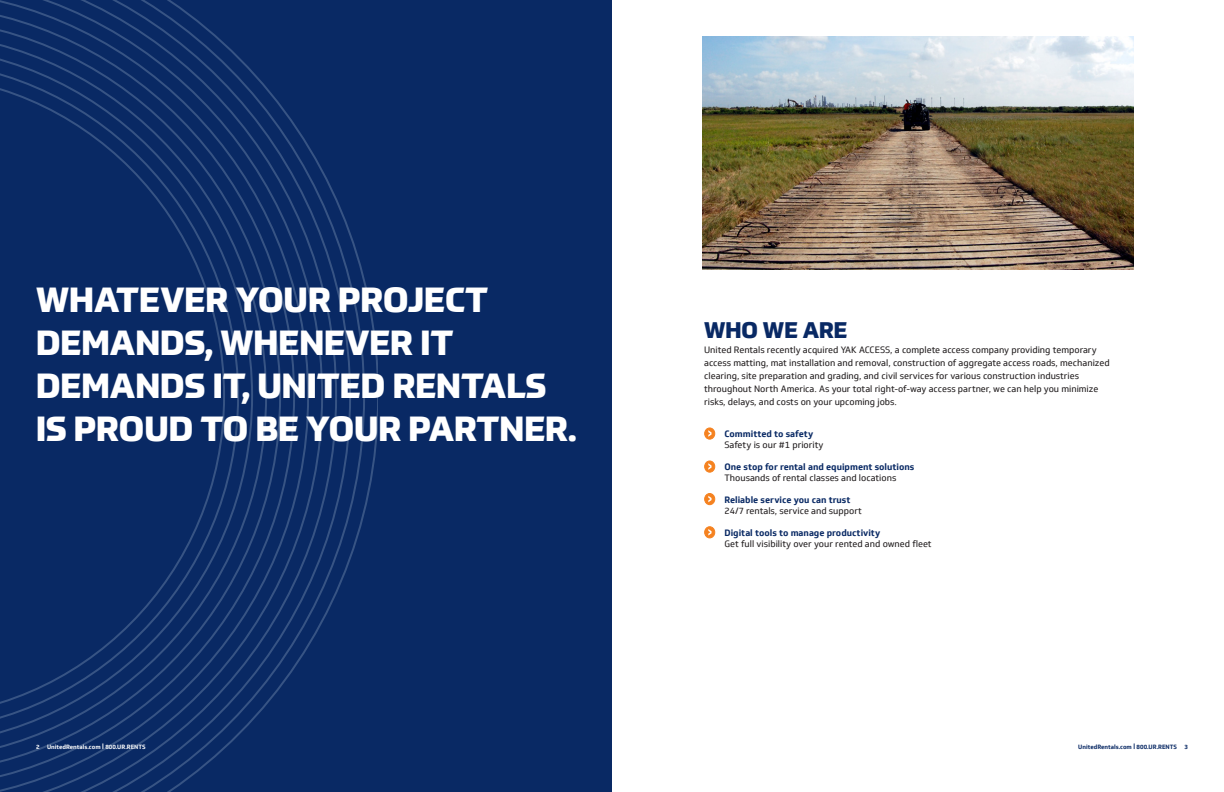
<style>
.page{position:relative;width:1224px;height:792px;background:#fff}
.page>*{position:absolute;margin:0;border:0;box-sizing:border-box;transform-origin:0 0}
.t1{font:800 34px/43px "Prometo";color:#fff}
.t2{font:800 22px "Prometo";color:#092964}
.t3{font:9px/13px "Soleto";color:#231f20}
.t4{font:700 9px "Soleto";color:#092964}
.t5{font:700 6px "Soleto";color:#fff}
.t6{font:700 6px "Soleto";color:#092964}
</style>
<div class="page">
<div style="left:0;top:0;width:612px;height:792px;background:#092964"></div>
<svg style="left:0;top:0;width:378px;height:792px"></svg>
<div style="left:705px;top:428px;width:10px;height:11px;background:#f58220;border-radius:50%"></div>
<div style="left:704px;top:427px;width:11px;height:13px;border:1px solid #f58220;border-radius:50%"></div>
<svg style="left:708px;top:430px;width:4px;height:7px"></svg>
<div style="left:705px;top:461px;width:10px;height:11px;background:#f58220;border-radius:50%"></div>
<div style="left:704px;top:461px;width:11px;height:12px;border:1px solid #f58220;border-radius:50%"></div>
<svg style="left:708px;top:463px;width:4px;height:7px"></svg>
<div style="left:705px;top:494px;width:10px;height:11px;background:#f58220;border-radius:50%"></div>
<div style="left:704px;top:493px;width:11px;height:12px;border:1px solid #f58220;border-radius:50%"></div>
<svg style="left:708px;top:496px;width:4px;height:6px"></svg>
<div style="left:705px;top:527px;width:10px;height:11px;background:#f58220;border-radius:50%"></div>
<div style="left:704px;top:526px;width:11px;height:12px;border:1px solid #f58220;border-radius:50%"></div>
<svg style="left:708px;top:529px;width:4px;height:7px"></svg>
<img style="left:702px;top:36px;width:432px;height:234px">
<p class="t1" style="left:36px;top:278px;width:542px">WHATEVER YOUR PROJECT<br>DEMANDS, WHENEVER IT<br>DEMANDS IT, UNITED RENTALS<br>IS PROUD TO BE YOUR PARTNER.</p>
<p class="t2" style="left:704px;top:316px;width:145px">WHO WE ARE</p>
<p class="t3" style="left:704px;top:344px;width:407px">United Rentals recently acquired YAK ACCESS, a complete access company providing temporary access matting, mat installation and removal, construction of aggregate access roads, mechanized clearing, site preparation and grading, and civil services for various construction industries throughout North America. As your total right-of-way access partner, we can help you minimize risks, delays, and costs on your upcoming jobs.</p>
<p class="t4" style="left:724px;top:428px;width:90px">Committed to safety</p>
<p class="t3" style="left:724px;top:438px;width:101px">Safety is our #1 priority</p>
<p class="t4" style="left:724px;top:461px;width:191px">One stop for rental and equipment solutions</p>
<p class="t3" style="left:724px;top:471px;width:173px">Thousands of rental classes and locations</p>
<p class="t4" style="left:724px;top:494px;width:127px">Reliable service you can trust</p>
<p class="t3" style="left:724px;top:504px;width:139px">24/7 rentals, service and support</p>
<p class="t4" style="left:724px;top:527px;width:157px">Digital tools to manage productivity</p>
<p class="t3" style="left:724px;top:537px;width:209px">Get full visibility over your rented and owned fleet</p>
<p class="t5" style="left:36px;top:743px;width:5px">2</p>
<p class="t5" style="left:47px;top:743px;width:100px">UnitedRentals.com | 800.UR.RENTS</p>
<p class="t6" style="left:1078px;top:743px;width:100px">UnitedRentals.com | 800.UR.RENTS</p>
<p class="t6" style="left:1184px;top:743px;width:5px">3</p>
</div>
